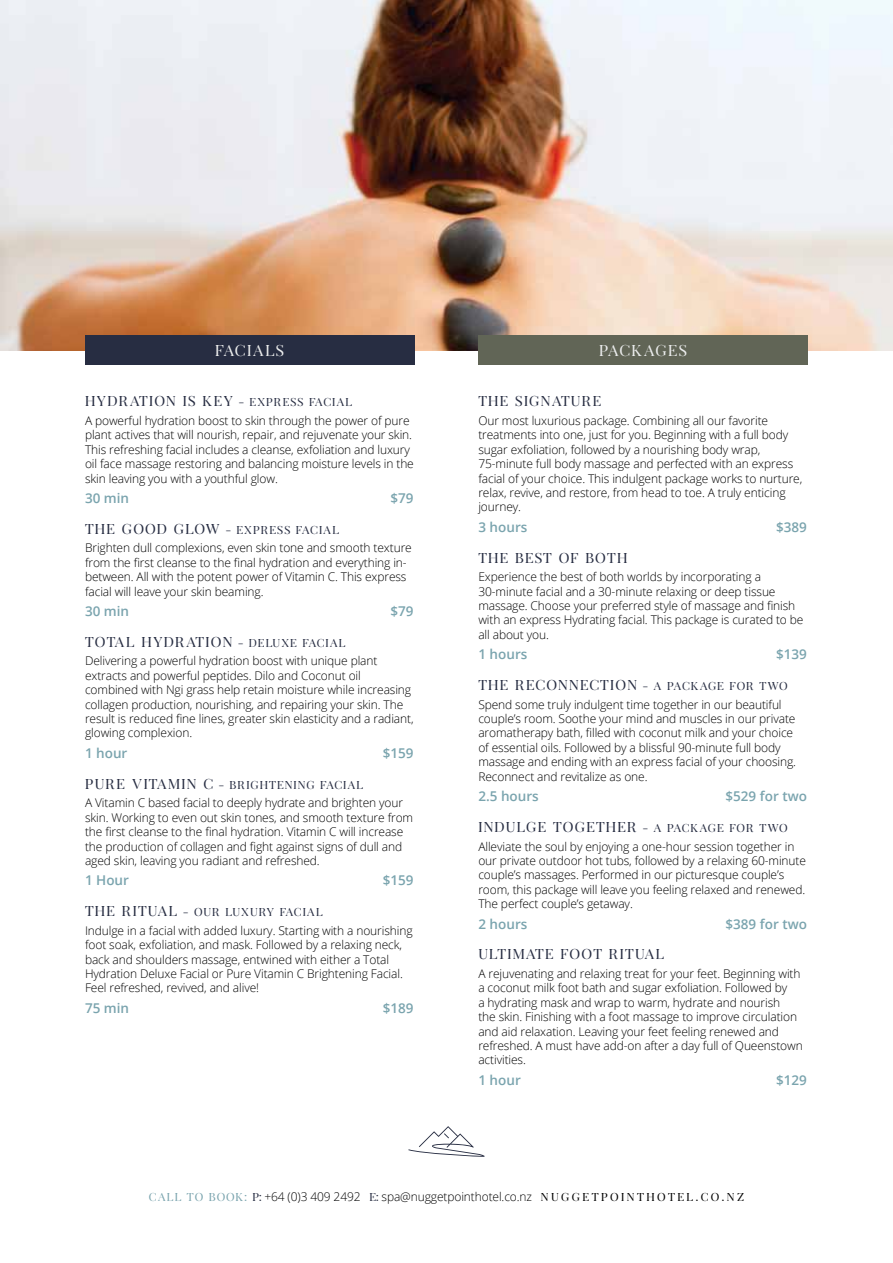
<style>
.page{position:relative;width:893px;height:1263px;background:#fff}
.page>*{position:absolute;margin:0;border:0;box-sizing:border-box;transform-origin:0 0}
.t1{font:16.5px "Arterio Non Commercial";letter-spacing:.08em;color:#eceded}
.t2{font:15px "Arterio Non Commercial";letter-spacing:.08em;color:#272d42}
.t3{font:600 13.5px "Open Sans";color:#7aa4ae}
.t4{font:300 12px/14.4px "Open Sans";letter-spacing:-.01em;color:#000}
.t5{font:12px "Arterio Non Commercial";letter-spacing:.08em;color:#272d42}
.s1{font-size:12px}
.s2{font-size:15px}
.s3{font-family:"Arterio Non Commercial";font-weight:400;color:#7aa4ae}
.s4{font-family:"Arterio Non Commercial";font-weight:400;color:#272d42}
.s5{font-family:"Arterio Non Commercial";font-weight:400}
</style>
<div class="page">
<img style="left:0;top:0;width:893px;height:350px">
<svg style="left:408px;top:1126px;width:77px;height:31px"></svg>
<div style="left:478px;top:335px;width:330px;height:30px;background:#616556"></div>
<div style="left:85px;top:335px;width:330px;height:30px;background:#272d42"></div>
<h1 class="t1" style="left:215px;top:340px;width:71px">FACIALS</h1>
<p class="t2" style="left:85px;top:392px;width:269px">HYDRATION IS KEY <span class="s1">- EXPRESS FACIAL</span></p>
<p class="t4" style="left:85px;top:413px;width:330px">A powerful hydration boost to skin through the power of pure plant actives that will nourish, repair, and rejuvenate your skin.<br>This refreshing facial includes a cleanse, exfoliation and luxury oil face massage restoring and balancing moisture levels in the skin leaving you with a youthful glow.</p>
<p class="t3" style="left:85px;top:489px;width:46px">30 min</p>
<p class="t3" style="left:390px;top:489px;width:25px">$79</p>
<p class="t5" style="left:85px;top:522px;width:256px"><span class="s2">THE GOOD GLOW</span> - EXPRESS FACIAL</p>
<p class="t4" style="left:85px;top:540px;width:328px">Brighten dull complexions, even skin tone and smooth texture from the first cleanse to the final hydration and everything in&shy;between. All with the potent power of Vitamin C. This express facial will leave your skin beaming.</p>
<p class="t3" style="left:85px;top:602px;width:46px">30 min</p>
<p class="t3" style="left:390px;top:602px;width:25px">$79</p>
<p class="t2" style="left:85px;top:632px;width:262px">TOTAL HYDRATION <span class="s1">- DELUXE FACIAL</span></p>
<p class="t4" style="left:85px;top:653px;width:330px">Delivering a powerful hydration boost with unique plant extracts and powerful peptides. Dilo and Coconut oil combined with Ngi grass help retain moisture while increasing collagen production, nourishing, and repairing your skin. The result is reduced fine lines, greater skin elasticity and a radiant, glowing complexion.</p>
<p class="t3" style="left:85px;top:744px;width:44px">1 hour</p>
<p class="t3" style="left:383px;top:744px;width:32px">$159</p>
<p class="t5" style="left:85px;top:777px;width:280px"><span class="s2">PURE VITAMIN C</span> - BRIGHTENING FACIAL</p>
<p class="t4" style="left:85px;top:795px;width:330px">A Vitamin C based facial to deeply hydrate and brighten your skin. Working to even out skin tones, and smooth texture from the first cleanse to the final hydration. Vitamin C will increase the production of collagen and fight against signs of dull and aged skin, leaving you radiant and refreshed.</p>
<p class="t3" style="left:85px;top:871px;width:45px">1 Hour</p>
<p class="t3" style="left:383px;top:871px;width:32px">$159</p>
<p class="t5" style="left:85px;top:904px;width:239px"><span class="s2">THE RITUAL</span> - OUR LUXURY FACIAL</p>
<p class="t4" style="left:85px;top:923px;width:329px">Indulge in a facial with added luxury. Starting with a nourishing foot soak, exfoliation, and mask. Followed by a relaxing neck, back and shoulders massage, entwined with either a Total Hydration Deluxe Facial or Pure Vitamin C Brightening Facial.<br>Feel refreshed, revived, and alive!</p>
<p class="t3" style="left:85px;top:999px;width:46px">75 min</p>
<p class="t3" style="left:383px;top:999px;width:32px">$189</p>
<h1 class="t1" style="left:599px;top:340px;width:89px">PACKAGES</h1>
<p class="t2" style="left:478px;top:392px;width:124px">THE SIGNATURE</p>
<p class="t4" style="left:478px;top:413px;width:325px">Our most luxurious package. Combining all our favorite treatments into one, just for you. Beginning with a full body sugar exfoliation, followed by a nourishing body wrap, 75-minute full body massage and perfected with an express facial of your choice. This indulgent package works to nurture, relax, revive, and restore, from head to toe. A truly enticing journey.</p>
<p class="t3" style="left:478px;top:518px;width:51px">3 hours</p>
<p class="t3" style="left:776px;top:518px;width:32px">$389</p>
<p class="t2" style="left:478px;top:548px;width:151px">THE BEST OF BOTH</p>
<p class="t4" style="left:478px;top:569px;width:327px">Experience the best of both worlds by incorporating a 30-minute facial and a 30-minute relaxing or deep tissue massage. Choose your preferred style of massage and finish with an express Hydrating facial. This package is curated to be all about you.</p>
<p class="t3" style="left:478px;top:645px;width:51px">1 hours</p>
<p class="t3" style="left:776px;top:645px;width:32px">$139</p>
<p class="t2" style="left:478px;top:675px;width:311px">THE RECONNECTION <span class="s1">- A PACKAGE FOR TWO</span></p>
<p class="t4" style="left:478px;top:697px;width:319px">Spend some truly indulgent time together in our beautiful couple’s room. Soothe your mind and muscles in our private aromatherapy bath, filled with coconut milk and your choice of essential oils. Followed by a blissful 90-minute full body massage and ending with an express facial of your choosing.<br>Reconnect and revitalize as one.</p>
<p class="t3" style="left:478px;top:787px;width:62px">2.5 hours</p>
<p class="t3" style="left:725px;top:787px;width:83px">$529 for two</p>
<p class="t2" style="left:478px;top:817px;width:311px">INDULGE TOGETHER <span class="s1">- A PACKAGE FOR TWO</span></p>
<p class="t4" style="left:478px;top:839px;width:329px">Alleviate the soul by enjoying a one-hour session together in our private outdoor hot tubs, followed by a relaxing 60-minute couple’s massages. Performed in our picturesque couple’s room, this package will leave you feeling relaxed and renewed.<br>The perfect couple’s getaway.</p>
<p class="t3" style="left:478px;top:914px;width:51px">2 hours</p>
<p class="t3" style="left:725px;top:914px;width:83px">$389 for two</p>
<p class="t2" style="left:478px;top:945px;width:188px">ULTIMATE FOOT RITUAL</p>
<p class="t4" style="left:478px;top:966px;width:326px">A rejuvenating and relaxing treat for your feet. Beginning with a coconut milk foot bath and sugar exfoliation. Followed by<br>a hydrating mask and wrap to warm, hydrate and nourish<br>the skin. Finishing with a foot massage to improve circulation and aid relaxation. Leaving your feet feeling renewed and refreshed. A must have add-on after a day full of Queenstown activities.</p>
<p class="t3" style="left:478px;top:1071px;width:44px">1 hour</p>
<p class="t3" style="left:776px;top:1071px;width:32px">$129</p>
<p class="t4" style="left:149px;top:1189px;width:597px"><span class="s3">CALL TO BOOK:</span> <span class="s4">P:</span> +64 (0)3 409 2492 <span class="s4">E:</span> spa@nuggetpointhotel.co.nz <span class="s5">N U G G E T P O I N T H O T E L . C O . N Z</span></p>
</div>
